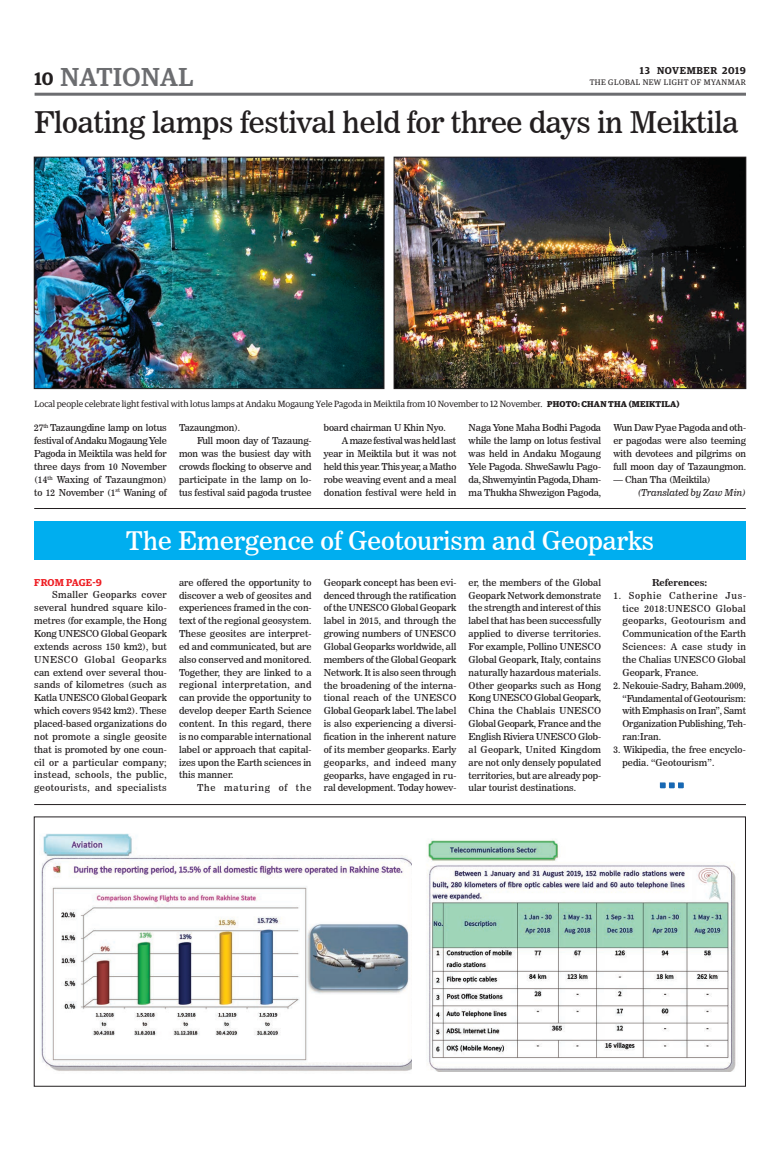
<style>
.page{position:relative;width:773px;height:1152px;background:#fff}
.page>*{position:absolute;margin:0;border:0;box-sizing:border-box;transform-origin:0 0}
.t1{font:29.7px "News 706 BT Roman C";letter-spacing:-.01em;color:#231f20}
.t2{font:500 26px "Guardian Egyp";letter-spacing:.02em;color:#6c6d70}
.t3{font:25.5px "News 706 BT Roman C";color:#fff}
.t4{font:600 18px "Guardian Egyp";color:#231f20}
.t5{font:600 10px "Guardian Egyp";letter-spacing:.06em;color:#231f20}
.t6{font:600 10px "Guardian Egyp";letter-spacing:.01em;color:#ee1d23}
.t7{font:9.5px/12.9px "News 706 BT Roman C";letter-spacing:-.005em;color:#231f20;text-align:justify}
.t8{font:9.5px "News 706 BT Roman C";letter-spacing:-.03em;color:#231f20}
.t9{font:9.5px "News 706 BT Italic C";letter-spacing:-.01em;color:#231f20}
.t10{font:9.5px "News 706 BT Roman C";letter-spacing:.085em;color:#231f20}
.t11{font:9.5px "News 706 BT Bold C";letter-spacing:.005em;color:#231f20}
.t12{font:9px "Guardian Egyp";color:#231f20}
.t13{font:8px "Guardian Egyp";letter-spacing:.06em;color:#231f20}
.s1{font-weight:700;font-size:8.5px}
</style>
<div class="page">
<hr style="left:35px;top:93px;width:711px;height:3px;background:#6c6d70">
<div style="left:34px;top:521px;width:712px;height:39px;background:#00aeef"></div>
<svg style="left:660px;top:782px;width:24px;height:6px"></svg>
<hr style="left:34px;top:804px;width:712px;height:1px;background:#231f20">
<img style="left:396px;top:159px;width:348px;height:228px">
<div style="left:394px;top:157px;width:352px;height:232px;border:1px solid #231f20"></div>
<img style="left:41px;top:833px;width:371px;height:238px">
<img style="left:36px;top:159px;width:346px;height:228px">
<div style="left:34px;top:157px;width:350px;height:232px;border:1px solid #231f20"></div>
<hr style="left:34px;top:508px;width:711px;height:1px;background:#231f20">
<div style="left:34px;top:816px;width:712px;height:271px;border:1px solid #231f20"></div>
<img style="left:427px;top:839px;width:309px;height:232px">
<p class="t5" style="left:640px;top:63px;width:107px">13 NOVEMBER 2019</p>
<h2 class="t2" style="left:61px;top:59px;width:134px">NATIONAL</h2>
<p class="t13" style="left:589px;top:77px;width:158px">THE GLOBAL NEW LIGHT OF MYANMAR</p>
<h3 class="t4" style="left:35px;top:65px;width:21px">10</h3>
<h1 class="t1" style="left:34px;top:104px;width:705px">Floating lamps festival held for three days in Meiktila</h1>
<p class="t12" style="left:35px;top:398px;width:646px">Local people celebrate light festival with lotus lamps at Andaku Mogaung Yele Pagoda in Meiktila from 10 November to 12 November. <span class="s1">PHOTO: CHAN THA (MEIKTILA)</span></p>
<p class="t7" style="left:34px;top:422px;width:134px">27<sup>th</sup> Tazaungdine lamp on lotus festival of Andaku Mogaung Yele Pagoda in Meiktila was held for three days from 10 November (14<sup>th</sup> Waxing of Tazaungmon) to 12 November (1<sup>st</sup> Waning of</p>
<p class="t7" style="left:179px;top:422px;width:63px">Tazaungmon).</p>
<p class="t7" style="left:197px;top:434px;width:116px">Full moon day of Tazaung-</p>
<p class="t7" style="left:179px;top:447px;width:134px">mon was the busiest day with</p>
<p class="t7" style="left:179px;top:460px;width:134px">crowds flocking to observe and</p>
<p class="t7" style="left:179px;top:473px;width:134px">participate in the lamp on lo-</p>
<p class="t7" style="left:179px;top:486px;width:134px">tus festival said pagoda trustee</p>
<p class="t7" style="left:324px;top:422px;width:123px">board chairman U Khin Nyo.</p>
<p class="t8" style="left:342px;top:435px;width:116px">A maze festival was held last</p>
<p class="t7" style="left:324px;top:447px;width:134px">year in Meiktila but it was not</p>
<p class="t7" style="left:324px;top:460px;width:134px">held this year. This year, a Matho</p>
<p class="t7" style="left:324px;top:473px;width:134px">robe weaving event and a meal</p>
<p class="t7" style="left:324px;top:486px;width:134px">donation festival were held in</p>
<p class="t7" style="left:468px;top:422px;width:134px">Naga Yone Maha Bodhi Pagoda while the lamp on lotus festival was held in Andaku Mogaung Yele Pagoda. ShweSawlu Pago&shy;da, Shwemyintin Pagoda, Dham&shy;ma Thukha Shwezigon Pagoda,</p>
<p class="t7" style="left:613px;top:422px;width:134px">Wun Daw Pyae Pagoda and oth&shy;er pagodas were also teeming with devotees and pilgrims on full moon day of Tazaungmon.</p>
<p class="t7" style="left:613px;top:473px;width:99px">— Chan Tha (Meiktila)</p>
<p class="t9" style="left:638px;top:487px;width:110px">(Translated by Zaw Min)</p>
<h3 class="t3" style="left:126px;top:526px;width:529px">The Emergence of Geotourism and Geoparks</h3>
<p class="t6" style="left:34px;top:575px;width:69px">FROM PAGE-9</p>
<p class="t7" style="left:34px;top:589px;width:134px;text-indent:18px">Smaller Geoparks cover several hundred square kilo&shy;metres (for example, the Hong Kong UNESCO Global Geopark extends across 150 km2), but UNESCO Global Geoparks can extend over several thou&shy;sands of kilometres (such as Katla UNESCO Global Geopark which covers 9542 km2). These placed-based organizations do not promote a single geosite that is promoted by one coun&shy;cil or a particular company; instead, schools, the public, geotourists, and specialists</p>
<p class="t7" style="left:179px;top:576px;width:134px">are offered the opportunity to discover a web of geosites and experiences framed in the con&shy;text of the regional geosystem.<br>These geosites are interpret&shy;ed and communicated, but are also conserved and monitored.<br>Together, they are linked to a regional interpretation, and can provide the opportunity to develop deeper Earth Science content. In this regard, there is no comparable international label or approach that capital&shy;izes upon the Earth sciences in this manner.</p>
<p class="t10" style="left:197px;top:782px;width:116px">The maturing of the</p>
<p class="t7" style="left:324px;top:576px;width:134px">Geopark concept has been evi&shy;denced through the ratification of the UNESCO Global Geopark label in 2015, and through the growing numbers of UNESCO Global Geoparks worldwide, all members of the Global Geopark Network. It is also seen through the broadening of the interna&shy;tional reach of the UNESCO Global Geopark label. The label is also experiencing a diversi&shy;fication in the inherent nature of its member geoparks. Early geoparks, and indeed many geoparks, have engaged in ru&shy;ral development. Today howev-</p>
<p class="t7" style="left:468px;top:576px;width:134px">er, the members of the Global Geopark Network demonstrate the strength and interest of this label that has been successfully applied to diverse territories.<br>For example, Pollino UNESCO Global Geopark, Italy, contains naturally hazardous materials.<br>Other geoparks such as Hong Kong UNESCO Global Geopark, China the Chablais UNESCO Global Geopark, France and the English Riviera UNESCO Glob&shy;al Geopark, United Kingdom are not only densely populated territories, but are already pop&shy;ular tourist destinations.</p>
<p class="t11" style="left:652px;top:577px;width:57px">References:</p>
<p class="t7" style="left:622px;top:589px;width:125px;text-indent:-9px">1. Sophie Catherine Jus&shy;tice 2018:UNESCO Global geoparks, Geotourism and Communication of the Earth Sciences: A case study in the Chalias UNESCO Global Geopark, France.</p>
<p class="t7" style="left:622px;top:679px;width:125px;text-indent:-9px">2. Nekouie-Sadry, Baham.2009, “Fundamental of Geotourism: with Emphasis on Iran”, Samt Organization Publishing, Teh&shy;ran:Iran.</p>
<p class="t7" style="left:622px;top:743px;width:125px;text-indent:-9px">3. Wikipedia, the free encyclo&shy;pedia. “Geotourism”.</p>
</div>
